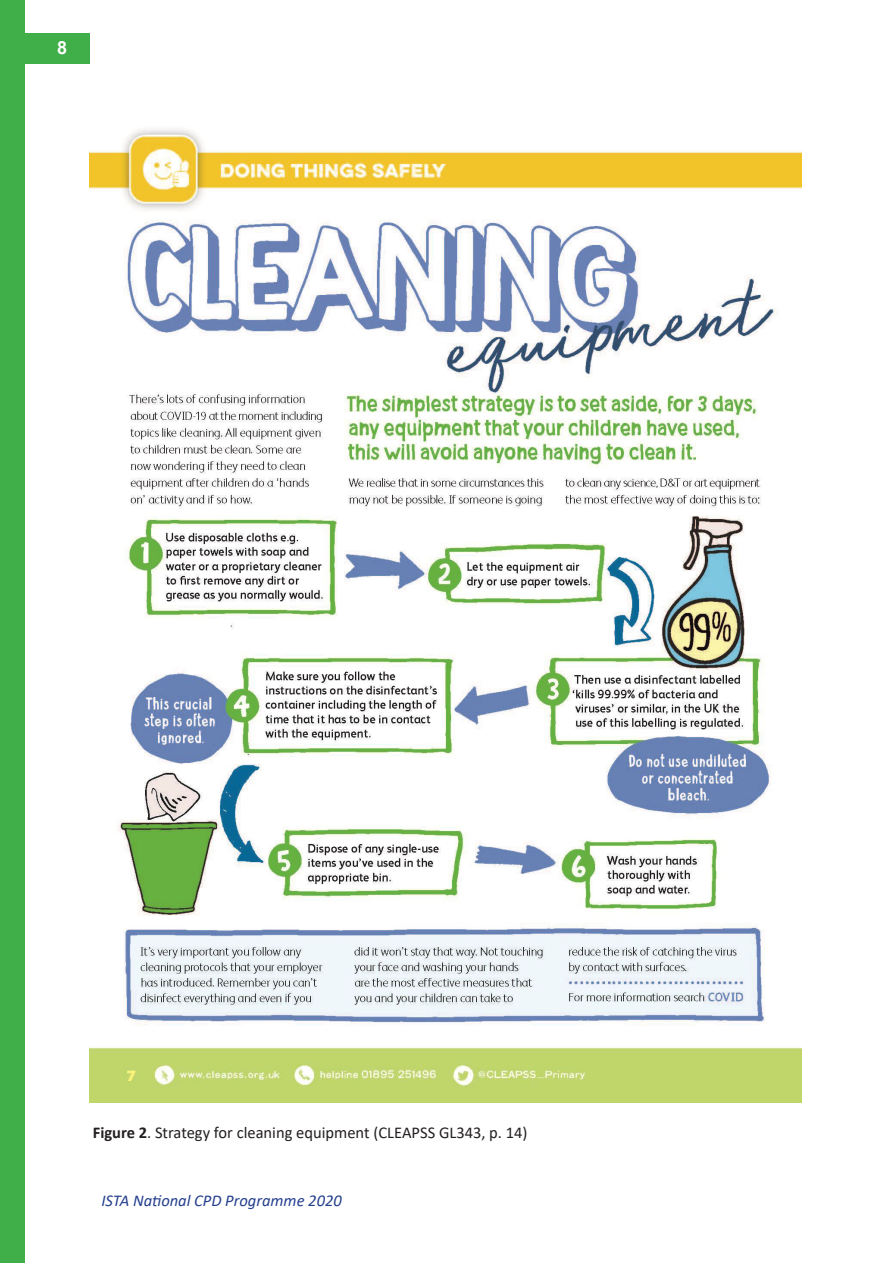
<style>
.page{position:relative;width:893px;height:1263px;background:#fff}
.page>*{position:absolute;margin:0;border:0;box-sizing:border-box;transform-origin:0 0}
.t1{font:700 18px "Arial";color:#fff}
.Body_Text{font:16.5px "Calibri";color:#231f20}
.t2{font:italic 16.5px "Calibri";color:#253f8e}
.s1{font-weight:700}
</style>
<div class="page">
<div style="left:0;top:33px;width:90px;height:31px;background:#40ae49"></div>
<div style="left:0;top:0;width:25px;height:1263px;background:#40ae49"></div>
<img style="left:90px;top:129px;width:711px;height:973px">
<p class="t1" style="left:57px;top:35px;width:12px">8</p>
<p class="Body_Text" style="left:93px;top:1121px;width:436px"><span class="s1">Figure 2</span>. Strategy for cleaning equipment (CLEAPSS GL343, p. 14)</p>
<p class="t2" style="left:101px;top:1188px;width:242px">ISTA National CPD Programme 2020</p>
</div>
